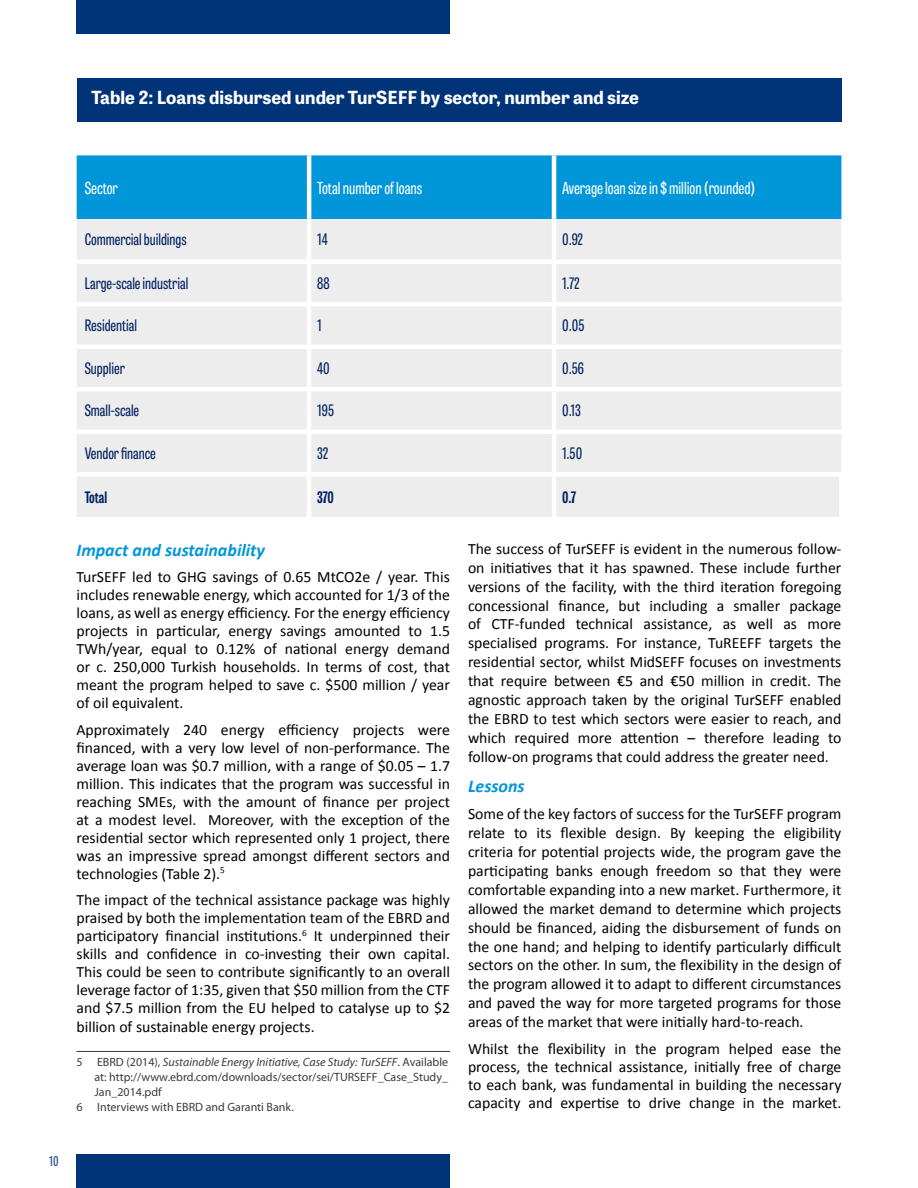
<style>
.page{position:relative;width:918px;height:1188px;background:#fff}
.page>*{position:absolute;margin:0;border:0;box-sizing:border-box;transform-origin:0 0}
.t1{font:700 18px "Tablet Gothic";color:#fff}
.t2{font:italic 700 18px "Calibri";color:#0096d9}
.t3{font:16.5px "Tablet Gothic Compressed";color:#fff}
.t4{font:15.75px/18.9px "Calibri";color:#000;text-align:justify}
.t5{font:15.75px "Tablet Gothic Compressed";color:#002060}
.t6{font:700 15.75px "Tablet Gothic Compressed";letter-spacing:-.005em;color:#002060}
.t7{font:600 13.5px "Tablet Gothic Compressed";color:#335c93}
.t8{font:12px "Myriad Pro";color:#3c3c3b}
.t9{font:italic 12px "Myriad Pro";color:#3c3c3b}
.s1{font-style:normal}
</style>
<div class="page">
<div style="left:77px;top:0;width:373px;height:34px;background:#003378"></div>
<div style="left:77px;top:1154px;width:373px;height:34px;background:#003378"></div>
<hr style="left:77px;top:1051px;width:373px;height:1px;background:#3c3c3b">
<div style="left:77px;top:78px;width:764px;height:43px;background:#003378"></div>
<div style="left:77px;top:155px;width:764px;height:64px;background:#0096d9"></div>
<div style="left:77px;top:219px;width:764px;height:298px;background:#ededed"></div>
<hr style="left:307px;top:155px;width:4px;height:64px;background:#fff">
<hr style="left:552px;top:155px;width:4px;height:64px;background:#fff">
<hr style="left:307px;top:219px;width:4px;height:40px;background:#fff">
<hr style="left:552px;top:219px;width:4px;height:40px;background:#fff">
<div style="left:77px;top:259px;width:232px;height:5px;background:#fff"></div>
<div style="left:309px;top:259px;width:245px;height:5px;background:#fff"></div>
<hr style="left:307px;top:264px;width:4px;height:38px;background:#fff">
<div style="left:554px;top:259px;width:287px;height:5px;background:#fff"></div>
<hr style="left:552px;top:264px;width:4px;height:38px;background:#fff">
<hr style="left:77px;top:302px;width:232px;height:4px;background:#fff">
<hr style="left:309px;top:302px;width:245px;height:4px;background:#fff">
<hr style="left:307px;top:306px;width:4px;height:38px;background:#fff">
<hr style="left:554px;top:302px;width:287px;height:4px;background:#fff">
<hr style="left:552px;top:306px;width:4px;height:38px;background:#fff">
<div style="left:77px;top:344px;width:232px;height:5px;background:#fff"></div>
<div style="left:309px;top:344px;width:245px;height:5px;background:#fff"></div>
<hr style="left:307px;top:349px;width:4px;height:38px;background:#fff">
<div style="left:554px;top:344px;width:287px;height:5px;background:#fff"></div>
<hr style="left:552px;top:349px;width:4px;height:38px;background:#fff">
<div style="left:77px;top:387px;width:232px;height:5px;background:#fff"></div>
<div style="left:309px;top:387px;width:245px;height:5px;background:#fff"></div>
<hr style="left:307px;top:392px;width:4px;height:38px;background:#fff">
<div style="left:554px;top:387px;width:287px;height:5px;background:#fff"></div>
<hr style="left:552px;top:392px;width:4px;height:38px;background:#fff">
<hr style="left:77px;top:430px;width:232px;height:4px;background:#fff">
<hr style="left:309px;top:430px;width:245px;height:4px;background:#fff">
<hr style="left:307px;top:434px;width:4px;height:38px;background:#fff">
<hr style="left:554px;top:430px;width:287px;height:4px;background:#fff">
<hr style="left:552px;top:434px;width:4px;height:38px;background:#fff">
<div style="left:77px;top:472px;width:232px;height:5px;background:#fff"></div>
<div style="left:309px;top:472px;width:245px;height:5px;background:#fff"></div>
<div style="left:554px;top:472px;width:290px;height:5px;background:#fff"></div>
<hr style="left:307px;top:477px;width:4px;height:40px;background:#fff">
<hr style="left:552px;top:477px;width:4px;height:40px;background:#fff">
<div style="left:839px;top:477px;width:5px;height:40px;background:#fff"></div>
<p class="t1" style="left:92px;top:85px;width:549px">Table 2: Loans disbursed under TurSEFF by sector, number and size</p>
<p class="t7" style="left:49px;top:1152px;width:11px">10</p>
<p class="t3" style="left:85px;top:176px;width:35px">Sector</p>
<p class="t3" style="left:317px;top:176px;width:106px">Total number of loans</p>
<p class="t3" style="left:562px;top:176px;width:195px">Average loan size in $ million (rounded)</p>
<p class="t5" style="left:85px;top:229px;width:103px">Commercial buildings</p>
<p class="t5" style="left:317px;top:229px;width:12px">14</p>
<p class="t5" style="left:562px;top:229px;width:23px">0.92</p>
<p class="t5" style="left:85px;top:273px;width:105px">Large-scale industrial</p>
<p class="t5" style="left:317px;top:273px;width:14px">88</p>
<p class="t5" style="left:562px;top:273px;width:19px">1.72</p>
<p class="t5" style="left:85px;top:315px;width:54px">Residential</p>
<p class="t5" style="left:317px;top:315px;width:6px">1</p>
<p class="t5" style="left:562px;top:315px;width:24px">0.05</p>
<p class="t5" style="left:85px;top:358px;width:42px">Supplier</p>
<p class="t5" style="left:317px;top:358px;width:14px">40</p>
<p class="t5" style="left:562px;top:358px;width:23px">0.56</p>
<p class="t5" style="left:85px;top:400px;width:56px">Small-scale</p>
<p class="t5" style="left:317px;top:400px;width:18px">195</p>
<p class="t5" style="left:562px;top:400px;width:20px">0.13</p>
<p class="t5" style="left:85px;top:443px;width:73px">Vendor finance</p>
<p class="t5" style="left:317px;top:443px;width:13px">32</p>
<p class="t5" style="left:562px;top:443px;width:22px">1.50</p>
<p class="t6" style="left:85px;top:486px;width:24px">Total</p>
<p class="t6" style="left:317px;top:486px;width:18px">370</p>
<p class="t6" style="left:562px;top:486px;width:15px">0.7</p>
<p class="t2" style="left:77px;top:538px;width:190px">Impact and sustainability</p>
<p class="t4" style="left:77px;top:568px;width:375px;line-height:18px">TurSEFF led to GHG savings of 0.65 MtCO2e / year. This includes renewable energy, which accounted for 1/3 of the loans, as well as energy efficiency. For the energy efficiency projects in particular, energy savings amounted to 1.5<br>TWh/year, equal to 0.12% of national energy demand or c. 250,000 Turkish households. In terms of cost, that meant the program helped to save c. $500 million / year of oil equivalent.</p>
<p class="t4" style="left:77px;top:720px;width:375px;line-height:18px">Approximately 240 energy efficiency projects were financed, with a very low level of non-performance. The average loan was $0.7 million, with a range of $0.05 – 1.7 million. This indicates that the program was successful in reaching SMEs, with the amount of finance per project at a modest level. Moreover, with the exception of the residential sector which represented only 1 project, there was an impressive spread amongst different sectors and technologies (Table 2).<sup>5</sup></p>
<p class="t4" style="left:77px;top:891px;width:375px;line-height:18.1px">The impact of the technical assistance package was highly praised by both the implementation team of the EBRD and participatory financial institutions.<sup>6</sup> It underpinned their skills and confidence in co-investing their own capital.<br>This could be seen to contribute significantly to an overall leverage factor of 1:35, given that $50 million from the CTF and $7.5 million from the EU helped to catalyse up to $2 billion of sustainable energy projects.</p>
<p class="t9" style="left:77px;top:1055px;width:373px"><span class="s1">5 EBRD (2014),</span> Sustainable Energy Initiative, Case Study: TurSEFF<span class="s1">. Available</span></p>
<p class="t8" style="left:95px;top:1070px;width:355px">at: http://www.ebrd.com/downloads/sector/sei/TURSEFF_Case_Study_</p>
<p class="t8" style="left:95px;top:1085px;width:69px">Jan_2014.pdf</p>
<p class="t8" style="left:77px;top:1100px;width:219px">6 Interviews with EBRD and Garanti Bank.</p>
<p class="t4" style="left:468px;top:539px;width:375px">The success of TurSEFF is evident in the numerous follow&shy;on initiatives that it has spawned. These include further versions of the facility, with the third iteration foregoing concessional finance, but including a smaller package of CTF-funded technical assistance, as well as more specialised programs. For instance, TuREEFF targets the residential sector, whilst MidSEFF focuses on investments that require between €5 and €50 million in credit. The agnostic approach taken by the original TurSEFF enabled the EBRD to test which sectors were easier to reach, and which required more attention – therefore leading to follow-on programs that could address the greater need.</p>
<p class="t2" style="left:468px;top:775px;width:58px">Lessons</p>
<p class="t4" style="left:468px;top:805px;width:375px">Some of the key factors of success for the TurSEFF program relate to its flexible design. By keeping the eligibility criteria for potential projects wide, the program gave the participating banks enough freedom so that they were comfortable expanding into a new market. Furthermore, it allowed the market demand to determine which projects should be financed, aiding the disbursement of funds on the one hand; and helping to identify particularly difficult sectors on the other. In sum, the flexibility in the design of the program allowed it to adapt to different circumstances and paved the way for more targeted programs for those areas of the market that were initially hard-to-reach.</p>
<p class="t4" style="left:468px;top:1039px;width:375px;line-height:18px">Whilst the flexibility in the program helped ease the process, the technical assistance, initially free of charge to each bank, was fundamental in building the necessary capacity and expertise to drive change in the market.</p>
</div>
